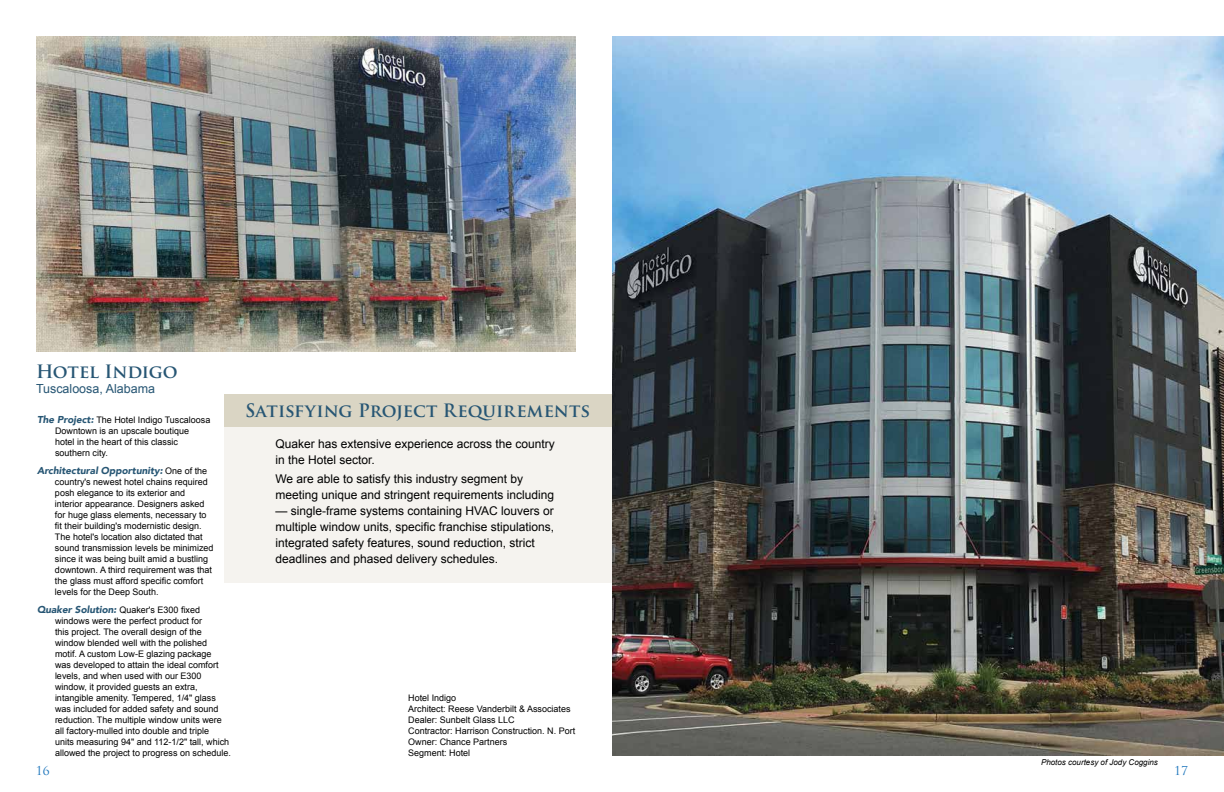
<style>
.page{position:relative;width:1224px;height:792px;background:#fff}
.page>*{position:absolute;margin:0;border:0;box-sizing:border-box;transform-origin:0 0}
.t1{font:700 18px "Trajan Pro";letter-spacing:-.005em;color:#275674}
.t2{font:12.5px "Arial";color:#275674}
.t3{font:12px/16px "Arial";color:#000}
.t4{font:12px "Trajan Pro";color:#1c75bc}
.t5{font:italic 900 10px "Avenir";color:#275674}
.t6{font:9px/11px "Arial";color:#000}
.t7{font:italic 8px "Arial";color:#000}
.s1{font-family:"Avenir";font-weight:900;font-style:italic;font-size:10px;color:#275674}
.s2{font-family:"Arial";font-weight:400;font-style:normal;font-size:9px;color:#000}
</style>
<div class="page">
<img style="left:36px;top:36px;width:540px;height:316px">
<img style="left:612px;top:36px;width:612px;height:720px">
<div style="left:224px;top:419px;width:388px;height:164px;background:#f5f3ef"></div>
<div style="left:224px;top:394px;width:388px;height:33px;background:#dad5c4"></div>
<h1 class="t1" style="left:36px;top:360px;width:143px">Hotel Indigo</h1>
<h2 class="t2" style="left:36px;top:380px;width:121px">Tuscaloosa, Alabama</h2>
<h1 class="t1" style="left:245px;top:399px;width:346px">Satisfying Project Requirements</h1>
<h3 class="t3" style="left:275px;top:435px;width:281px">Quaker has extensive experience across the country in the Hotel sector.</h3>
<h3 class="t3" style="left:275px;top:470px;width:280px">We are able to satisfy this industry segment by meeting unique and stringent requirements including</h3>
<h3 class="t3" style="left:275px;top:502px;width:280px">— single-frame systems containing HVAC louvers or multiple window units, specific franchise stipulations, integrated safety features, sound reduction, strict deadlines and phased delivery schedules.</h3>
<p class="t6" style="left:55px;top:414px;width:157px;text-indent:-18px"><span class="s1">The Project:</span> The Hotel Indigo Tuscaloosa<br>Downtown is an upscale boutique hotel in the heart of this classic southern city.</p>
<p class="t5" style="left:37px;top:462px;width:172px">Architectural Opportunity: <span class="s2">One of the</span></p>
<p class="t6" style="left:55px;top:476px;width:160px">country's newest hotel chains required posh elegance to its exterior and interior appearance. Designers asked for huge glass elements, necessary to fit their building's modernistic design.<br>The hotel's location also dictated that sound transmission levels be minimized since it was being built amid a bustling downtown. A third requirement was that the glass must afford specific comfort levels for the Deep South.</p>
<p class="t6" style="left:55px;top:604px;width:178px;text-indent:-18px"><span class="s1">Quaker Solution:</span> Quaker's E300 fixed windows were the perfect product for<br>this project. The overall design of the window blended well with the polished motif. A custom Low-E glazing package<br>was developed to attain the ideal comfort levels, and when used with our E300 window, it provided guests an extra, intangible amenity. Tempered, 1/4" glass was included for added safety and sound reduction. The multiple window units were all factory-mulled into double and triple<br>units measuring 94" and 112-1/2" tall, which allowed the project to progress on schedule.</p>
<p class="t6" style="left:408px;top:693px;width:169px">Hotel Indigo<br>Architect: Reese Vanderbilt &amp; Associates<br>Dealer: Sunbelt Glass LLC<br>Contractor: Harrison Construction. N. Port<br>Owner: Chance Partners<br>Segment: Hotel</p>
<p class="t7" style="left:1041px;top:757px;width:118px">Photos courtesy of Jody Coggins</p>
<h3 class="t4" style="left:36px;top:763px;width:15px">16</h3>
<h3 class="t4" style="left:1174px;top:763px;width:15px">17</h3>
</div>
